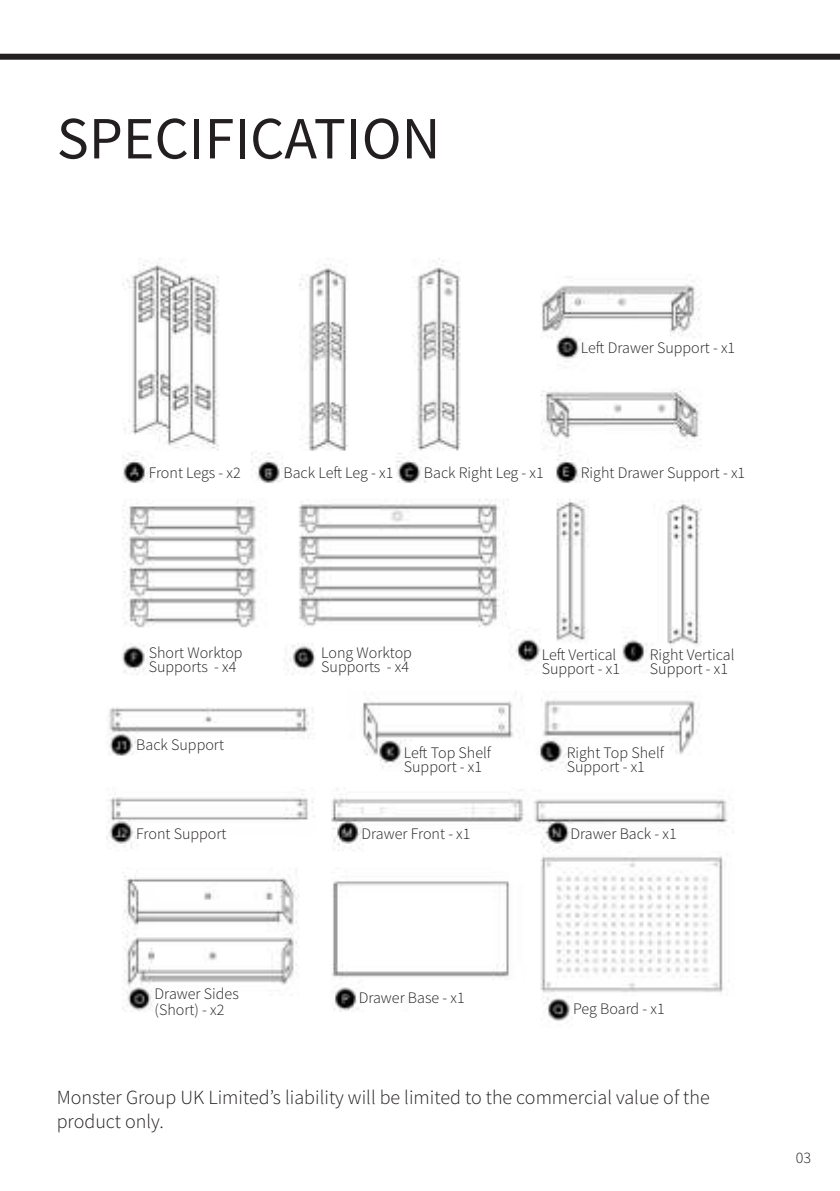
<style>
.page{position:relative;width:840px;height:1191px;background:#fff}
.page>*{position:absolute;margin:0;border:0;box-sizing:border-box;transform-origin:0 0}
.t1{font:60px "Source Sans Pro";color:#231f20}
.t2{font:300 20px/24px "Source Sans Pro";color:#231f20}
.t3{font:300 16px/14px "Source Sans Pro";color:#231f20}
</style>
<div class="page">
<div style="left:0;top:54px;width:839px;height:6px;background:#231f20"></div>
<img style="left:106px;top:258px;width:622px;height:763px">
<h1 class="t1" style="left:57px;top:106px;width:385px">SPECIFICATION</h1>
<p class="t3" style="left:149px;top:466px;width:93px">Front Legs - x2</p>
<p class="t3" style="left:580px;top:341px;width:156px">Left Drawer Support - x1</p>
<p class="t3" style="left:283px;top:466px;width:111px">Back Left Leg - x1</p>
<p class="t3" style="left:423px;top:466px;width:121px">Back Right Leg - x1</p>
<p class="t3" style="left:580px;top:466px;width:166px">Right Drawer Support - x1</p>
<p class="t3" style="left:149px;top:646px;width:95px">Short Worktop<br>Supports - x4</p>
<p class="t3" style="left:321px;top:646px;width:92px">Long Worktop<br>Supports - x4</p>
<p class="t3" style="left:541px;top:647px;width:80px">Left Vertical<br>Support - x1</p>
<p class="t3" style="left:649px;top:647px;width:86px">Right Vertical<br>Support - x1</p>
<p class="t3" style="left:136px;top:738px;width:89px">Back Support</p>
<p class="t3" style="left:136px;top:826px;width:92px">Front Support</p>
<p class="t3" style="left:154px;top:986px;width:86px;line-height:16px">Drawer Sides (Short) - x2</p>
<p class="t3" style="left:403px;top:745px;width:89px">Left Top Shelf<br>Support - x1</p>
<p class="t3" style="left:566px;top:745px;width:99px">Right Top Shelf<br>Support - x1</p>
<p class="t3" style="left:361px;top:826px;width:110px">Drawer Front - x1</p>
<p class="t3" style="left:358px;top:991px;width:107px">Drawer Base - x1</p>
<p class="t3" style="left:570px;top:826px;width:108px">Drawer Back - x1</p>
<p class="t3" style="left:573px;top:1002px;width:93px">Peg Board - x1</p>
<p class="t2" style="left:57px;top:1086px;width:654px">Monster Group UK Limited’s liability will be limited to the commercial value of the product only.</p>
<p class="t3" style="left:795px;top:1150px;width:17px">03</p>
</div>
